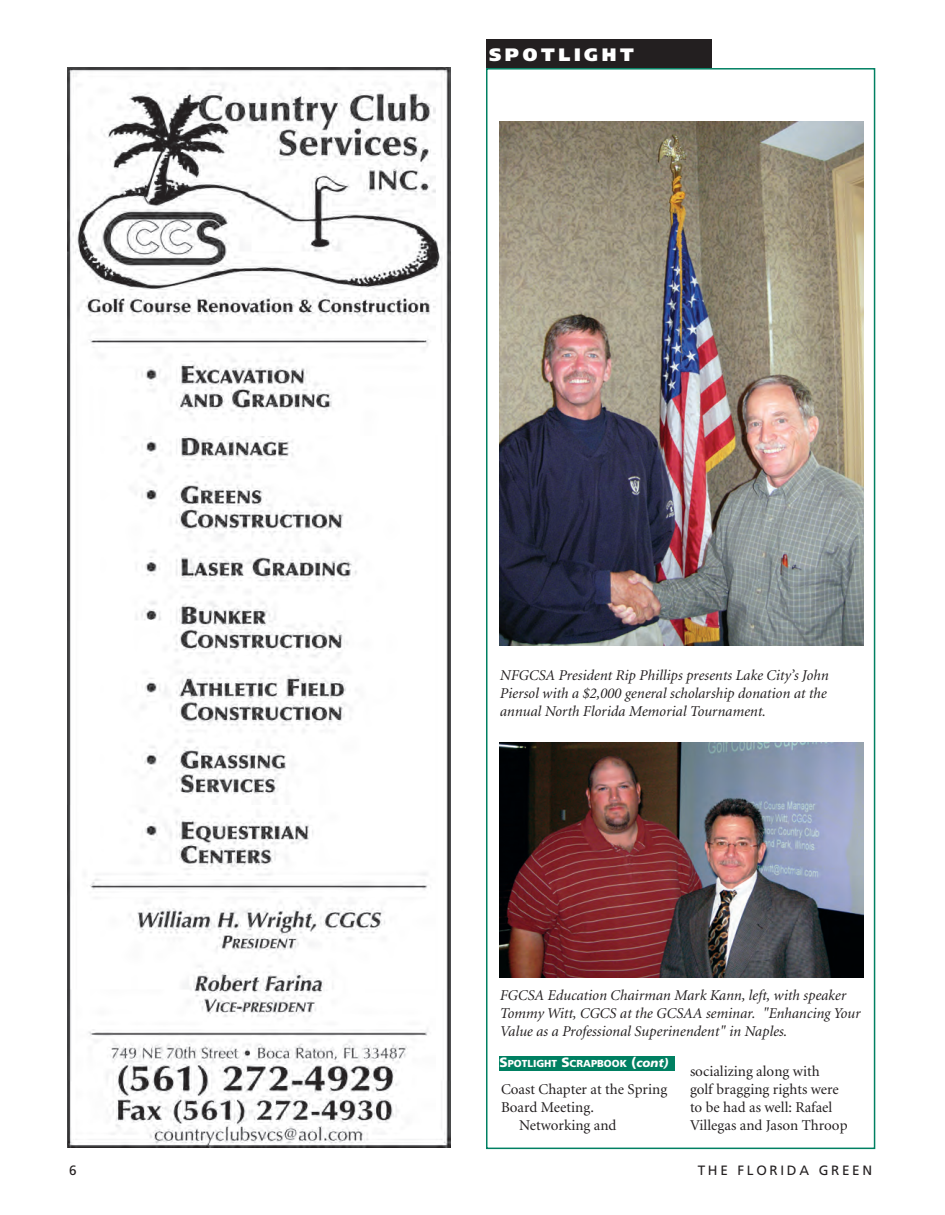
<style>
.page{position:relative;width:945px;height:1215px;background:#fff}
.page>*{position:absolute;margin:0;border:0;box-sizing:border-box;transform-origin:0 0}
.t1{font:900 18px "Frutiger";letter-spacing:.2em;color:#fff}
.t2{font:italic 15px/18px "Minion";color:#231f20}
.t3{font:15px/18px "Minion";color:#231f20}
.t4{font:13.5px "Frutiger";letter-spacing:.2em;color:#231f20}
.t5{font:900 10.2px "Frutiger";color:#fff}
.s1{font-size:13.5px}
.s2{font-style:italic;font-size:12px}
</style>
<div class="page">
<div style="left:486px;top:68px;width:389px;height:1081px;border:2px solid #008062"></div>
<div style="left:486px;top:39px;width:226px;height:29px;background:#231f20"></div>
<img style="left:68px;top:68px;width:383px;height:1079px">
<img style="left:500px;top:122px;width:364px;height:523px">
<img style="left:500px;top:742px;width:364px;height:235px">
<div style="left:499px;top:1057px;width:176px;height:14px;background:#008062"></div>
<p class="t1" style="left:489px;top:43px;width:146px">SPOTLIGHT</p>
<p class="t2" style="left:500px;top:666px;width:330px">NFGCSA President Rip Phillips presents Lake City’s John<br>Piersol with a $2,000 general scholarship donation at the annual North Florida Memorial Tournament.</p>
<p class="t2" style="left:500px;top:987px;width:362px">FGCSA Education Chairman Mark Kann, left, with speaker<br>Tommy Witt, CGCS at the GCSAA seminar. "Enhancing Your<br>Value as a Professional Superinendent" in Naples.</p>
<p class="t5" style="left:500px;top:1058px;width:170px"><span class="s1">S</span>POTLIGHT <span class="s1">S</span>CRAPBOOK <span class="s1">(</span><span class="s2">cont)</span></p>
<p class="t3" style="left:690px;top:1062px;width:159px">socializing along with<br>golf bragging rights were to be had as well: Rafael<br>Villegas and Jason Throop</p>
<p class="t3" style="left:501px;top:1080px;width:168px">Coast Chapter at the Spring</p>
<p class="t3" style="left:501px;top:1098px;width:95px">Board Meeting.</p>
<p class="t3" style="left:519px;top:1116px;width:99px">Networking and</p>
<p class="t4" style="left:69px;top:1162px;width:9px">6</p>
<p class="t4" style="left:698px;top:1162px;width:176px">THE FLORIDA GREEN</p>
</div>
